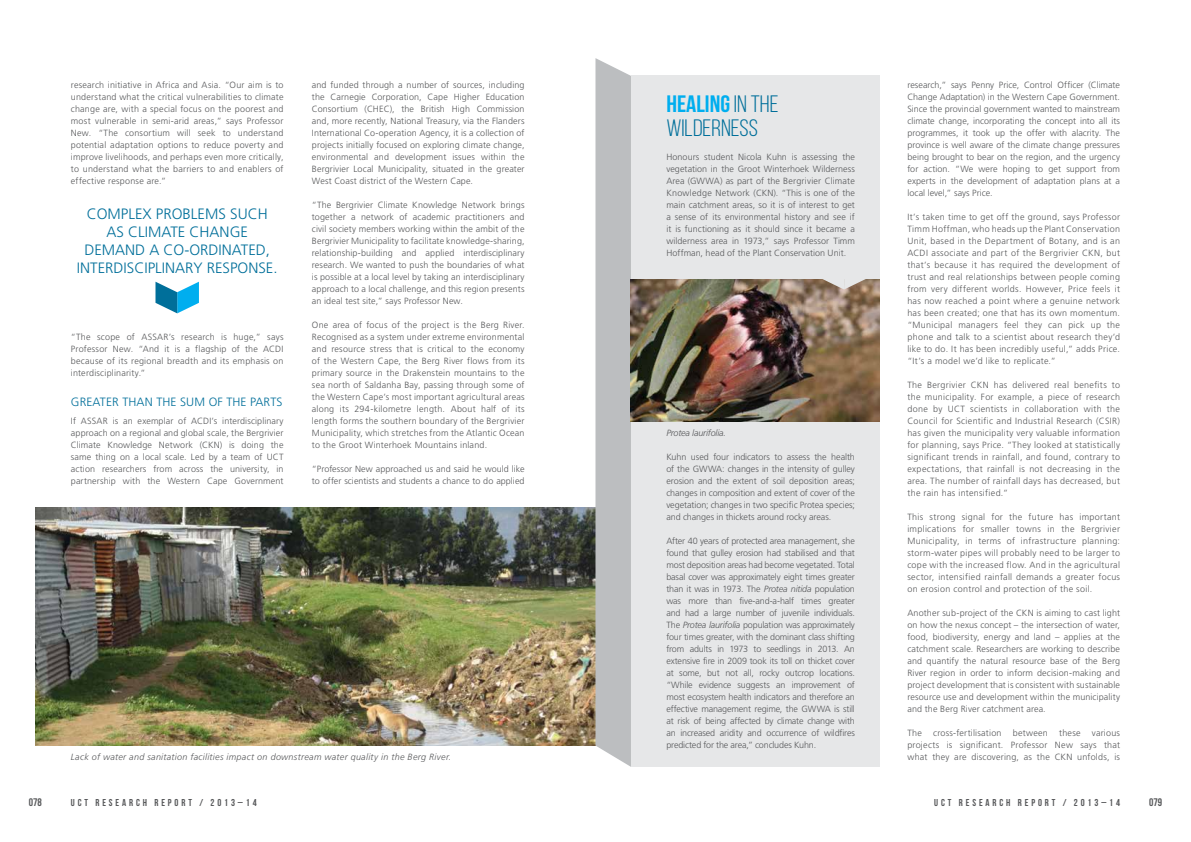
<style>
.page{position:relative;width:1191px;height:842px;background:#fff}
.page>*{position:absolute;margin:0;border:0;box-sizing:border-box;transform-origin:0 0}
.t1{font:23.8px/24px "Bebas Neue";color:#006f9a;scale:1.05 1}
.t2{font:300 15px "Frutiger LT Std";letter-spacing:.225em;color:#006f9a}
.t3{font:300 12px "Frutiger LT Std";color:#006f9a}
.t4{font:11px "Bebas Neue";color:#58595b}
.t5{font:10px "Bebas Neue";letter-spacing:.29em;color:#58595b}
.t6{font:300 9px/12px "Frutiger LT Std";letter-spacing:.015em;color:#58595b;text-align:justify}
.t7{font:italic 300 9px "Frutiger LT Std";letter-spacing:.03em;color:#58595b}
.t8{font:italic 300 9px "Frutiger LT Std";letter-spacing:-.02em;color:#58595b}
.s1{color:#00aeef}
.s2{font-style:italic}
</style>
<div class="page">
<img style="left:35px;top:508px;width:560px;height:238px">
<svg style="left:155px;top:282px;width:44px;height:31px"></svg>
<svg style="left:595px;top:58px;width:36px;height:709px;background:#bfc1c2"></svg>
<div style="left:631px;top:75px;width:248px;height:692px;background:#e6e7e8"></div>
<img style="left:631px;top:279px;width:248px;height:142px">
<svg style="left:822px;top:279px;width:43px;height:11px"></svg>
<p class="t6" style="left:71px;top:79px;width:214px">research initiative in Africa and Asia. “Our aim is to understand what the critical vulnerabilities to climate change are, with a special focus on the poorest and most vulnerable in semi-arid areas,” says Professor New. “The consortium will seek to understand potential adaptation options to reduce poverty and improve livelihoods, and perhaps even more critically, to understand what the barriers to and enablers of effective response are.”</p>
<p class="t6" style="left:907px;top:79px;width:214px">research,” says Penny Price, Control Officer (Climate Change Adaptation) in the Western Cape Government.<br>Since the provincial government wanted to mainstream climate change, incorporating the concept into all its programmes, it took up the offer with alacrity. The province is well aware of the climate change pressures being brought to bear on the region, and the urgency for action. “We were hoping to get support from experts in the development of adaptation plans at a local level,” says Price.</p>
<p class="t6" style="left:907px;top:211px;width:214px">It’s taken time to get off the ground, says Professor Timm Hoffman, who heads up the Plant Conservation Unit, based in the Department of Botany, and is an ACDI associate and part of the Bergrivier CKN, but that’s because it has required the development of trust and real relationships between people coming from very different worlds. However, Price feels it has now reached a point where a genuine network has been created; one that has its own momentum. “Municipal managers feel they can pick up the phone and talk to a scientist about research they’d like to do. It has been incredibly useful,” adds Price. “It’s a model we’d like to replicate.”</p>
<p class="t6" style="left:907px;top:379px;width:214px">The Bergrivier CKN has delivered real benefits to the municipality. For example, a piece of research done by UCT scientists in collaboration with the Council for Scientific and Industrial Research (CSIR) has given the municipality very valuable information for planning, says Price. “They looked at statistically significant trends in rainfall, and found, contrary to expectations, that rainfall is not decreasing in the area. The number of rainfall days has decreased, but the rain has intensified.”</p>
<p class="t6" style="left:907px;top:511px;width:214px">This strong signal for the future has important implications for smaller towns in the Bergrivier Municipality, in terms of infrastructure planning: storm-water pipes will probably need to be larger to cope with the increased flow. And in the agricultural sector, intensified rainfall demands a greater focus on erosion control and protection of the soil.</p>
<p class="t6" style="left:907px;top:607px;width:214px">Another sub-project of the CKN is aiming to cast light on how the nexus concept – the intersection of water, food, biodiversity, energy and land – applies at the catchment scale. Researchers are working to describe and quantify the natural resource base of the Berg River region in order to inform decision-making and project development that is consistent with sustainable resource use and development within the municipality and the Berg River catchment area.</p>
<p class="t6" style="left:907px;top:727px;width:214px">The cross-fertilisation between these various projects is significant. Professor New says that what they are discovering, as the CKN unfolds, is</p>
<p class="t6" style="left:312px;top:79px;width:214px">and funded through a number of sources, including the Carnegie Corporation, Cape Higher Education Consortium (CHEC), the British High Commission and, more recently, National Treasury, via the Flanders International Co-operation Agency, it is a collection of projects initially focused on exploring climate change, environmental and development issues within the Bergrivier Local Municipality, situated in the greater West Coast district of the Western Cape.</p>
<p class="t6" style="left:312px;top:199px;width:214px">“The Bergrivier Climate Knowledge Network brings together a network of academic practitioners and civil society members working within the ambit of the Bergrivier Municipality to facilitate knowledge-sharing, relationship-building and applied interdisciplinary research. We wanted to push the boundaries of what is possible at a local level by taking an interdisciplinary approach to a local challenge, and this region presents an ideal test site,” says Professor New.</p>
<p class="t6" style="left:312px;top:319px;width:214px">One area of focus of the project is the Berg River.<br>Recognised as a system under extreme environmental and resource stress that is critical to the economy of the Western Cape, the Berg River flows from its primary source in the Drakenstein mountains to the sea north of Saldanha Bay, passing through some of the Western Cape’s most important agricultural areas along its 294-kilometre length. About half of its length forms the southern boundary of the Bergrivier Municipality, which stretches from the Atlantic Ocean to the Groot Winterhoek Mountains inland.</p>
<p class="t6" style="left:312px;top:463px;width:214px">“Professor New approached us and said he would like to offer scientists and students a chance to do applied</p>
<h1 class="t1" style="left:666px;top:92px;width:108px"><span class="s1">HEALING</span> IN THE<br>WILDERNESS</h1>
<p class="t6" style="left:666px;top:151px;width:190px">Honours student Nicola Kuhn is assessing the vegetation in the Groot Winterhoek Wilderness Area (GWWA) as part of the B ergrivier Climate Knowledge Network (CKN). “This is one of the main catchment areas, so it is of interest to get a sense of its environmental history and see if it is functioning as it should since it became a wilderness area in 1973,” says Professor Timm Hoffman, head of the Plant Conservation Unit.</p>
<h2 class="t2" style="left:87px;top:205px;width:20px">Comple</h2>
<h2 class="t2" style="left:143px;top:205px;width:58px">x problems</h2>
<h2 class="t2" style="left:230px;top:205px;width:10px">such</h2>
<h2 class="t2" style="left:106px;top:223px;width:31px">as climate</h2>
<h2 class="t2" style="left:190px;top:223px;width:11px">change</h2>
<h2 class="t2" style="left:84px;top:241px;width:11px">demand</h2>
<h2 class="t2" style="left:149px;top:241px;width:50px">aco-ordinated</h2>
<h2 class="t2" style="left:266px;top:241px;width:6px">,</h2>
<h2 class="t2" style="left:77px;top:259px;width:9px">interdisciplinar</h2>
<h2 class="t2" style="left:193px;top:259px;width:23px">y response</h2>
<h2 class="t2" style="left:273px;top:259px;width:6px">.</h2>
<p class="t6" style="left:71px;top:331px;width:214px">“The scope of ASSAR’s research is huge,” says Professor New. “And it is a flagship of the ACDI because of its regional breadth and its emphasis on interdisciplinarity.”</p>
<h3 class="t3" style="left:71px;top:395px;width:17px">Greater</h3>
<h3 class="t3" style="left:122px;top:395px;width:9px">than</h3>
<h3 class="t3" style="left:156px;top:395px;width:8px">the</h3>
<h3 class="t3" style="left:180px;top:395px;width:9px">sum</h3>
<h3 class="t3" style="left:209px;top:395px;width:26px">of the</h3>
<h3 class="t3" style="left:250px;top:395px;width:8px">parts</h3>
<p class="t6" style="left:71px;top:415px;width:214px">If ASSAR is an exemplar of ACDI’s interdisciplinary approach on a regional and global scale, the Bergrivier Climate Knowledge Network (CKN) is doing the same thing on a local scale. Led by a team of UCT action researchers from across the university, in partnership with the Western Cape Government</p>
<p class="t8" style="left:666px;top:428px;width:61px">Protea laurifolia.</p>
<p class="t6" style="left:666px;top:451px;width:190px">Kuhn used four indicators to assess the health of the GWWA: changes in the intensity of gulley erosion and the extent of soil deposition areas; changes in composition and extent of cover of the vegetation; changes in two specific Protea species; and changes in thickets around rocky areas.</p>
<p class="t6" style="left:666px;top:535px;width:190px">After 40 years of protected area management, she found that gulley erosion had stabilised and that most deposition areas had become vegetated. Total basal cover was approximately eight times greater than it was in 1973. The <span class="s2">Protea nitida</span> population was more than five-and-a-half times greater and had a large number of juvenile individuals.<br>The <span class="s2">Protea laurifolia</span> population was approximately four times greater, with the dominant class shifting from adults in 1973 to seedlings in 2013. An extensive fire in 2009 took its toll on thicket cover at some, but not all, rocky outcrop locations. “While evidence suggests an improvement of most ecosystem health indicators and therefore an effective management regime, the GWWA is still at risk of being affected by climate change with an increased aridity and occurrence of wildfires predicted for the area,” concludes Kuhn.</p>
<p class="t7" style="left:71px;top:752px;width:382px">Lack of water and sanitation facilities impact on downstream water quality in the Berg River.</p>
<p class="t4" style="left:29px;top:797px;width:15px">078</p>
<p class="t5" style="left:71px;top:797px;width:187px">UCT RESEARCH REPORT / 2013–14</p>
<p class="t5" style="left:934px;top:797px;width:187px">UCT RESEARCH REPORT / 2013–14</p>
<p class="t4" style="left:1149px;top:797px;width:15px">079</p>
</div>
